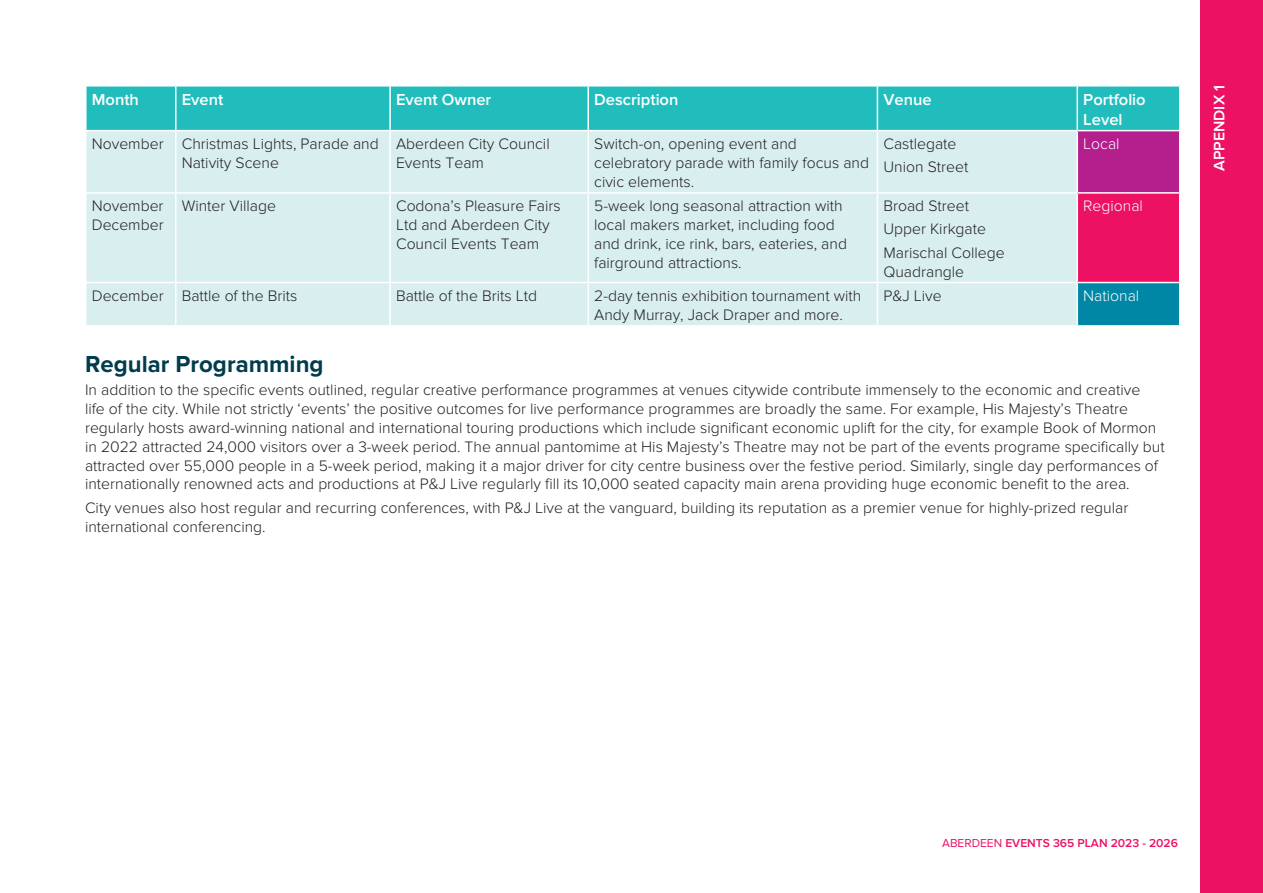
<style>
.page{position:relative;width:1263px;height:893px;background:#fff}
.page>*{position:absolute;margin:0;border:0;box-sizing:border-box;transform-origin:0 0}
.t1{font:700 24px "Proxima Nova";color:#003c4c}
.t2{font:600 16.5px/19.8px "Proxima Nova";color:#fff}
.t3{font:300 15.75px/18.9px "Proxima Nova";color:#231f20}
.t4{font:300 15.75px "Proxima Nova";color:#fff}
.t5{font:600 15.75px "Proxima Nova";color:#fff}
.t6{font:600 12px "Proxima Nova";color:#ec1163}
.s1{font-weight:400}
</style>
<div class="page">
<div style="left:87px;top:87px;width:989px;height:43px;background:#21bdbd"></div>
<div style="left:1077px;top:86px;width:103px;height:45px;background:#21bdbd"></div>
<div style="left:87px;top:131px;width:989px;height:194px;background:#d8eeef"></div>
<div style="left:1077px;top:131px;width:103px;height:62px;background:#b41e8d"></div>
<div style="left:1077px;top:193px;width:103px;height:90px;background:#ec1163"></div>
<div style="left:1077px;top:283px;width:103px;height:43px;background:#0087a5"></div>
<hr style="left:175px;top:87px;width:1px;height:43px;background:#fff">
<hr style="left:389px;top:87px;width:2px;height:43px;background:#fff">
<hr style="left:587px;top:87px;width:2px;height:43px;background:#fff">
<hr style="left:877px;top:87px;width:1px;height:43px;background:#fff">
<hr style="left:1077px;top:85px;width:103px;height:2px;background:#fff">
<hr style="left:1076px;top:87px;width:2px;height:43px;background:#fff">
<hr style="left:1179px;top:87px;width:1px;height:43px;background:#fff">
<hr style="left:1077px;top:130px;width:103px;height:1px;background:#fff">
<hr style="left:175px;top:131px;width:1px;height:61px;background:#fff">
<hr style="left:389px;top:131px;width:2px;height:61px;background:#fff">
<hr style="left:587px;top:131px;width:2px;height:61px;background:#fff">
<hr style="left:877px;top:131px;width:1px;height:61px;background:#fff">
<hr style="left:1076px;top:131px;width:2px;height:61px;background:#fff">
<hr style="left:1179px;top:131px;width:1px;height:61px;background:#fff">
<hr style="left:85px;top:192px;width:91px;height:2px;background:#fff">
<hr style="left:176px;top:192px;width:214px;height:2px;background:#fff">
<hr style="left:175px;top:194px;width:1px;height:88px;background:#fff">
<hr style="left:390px;top:192px;width:198px;height:2px;background:#fff">
<hr style="left:389px;top:194px;width:2px;height:88px;background:#fff">
<hr style="left:588px;top:192px;width:289px;height:2px;background:#fff">
<hr style="left:587px;top:194px;width:2px;height:88px;background:#fff">
<hr style="left:877px;top:192px;width:200px;height:2px;background:#fff">
<hr style="left:877px;top:194px;width:1px;height:88px;background:#fff">
<hr style="left:1077px;top:192px;width:103px;height:2px;background:#fff">
<hr style="left:1076px;top:194px;width:2px;height:88px;background:#fff">
<hr style="left:1179px;top:194px;width:1px;height:88px;background:#fff">
<hr style="left:85px;top:282px;width:91px;height:1px;background:#fff">
<hr style="left:176px;top:282px;width:214px;height:1px;background:#fff">
<hr style="left:175px;top:283px;width:1px;height:42px;background:#fff">
<hr style="left:390px;top:282px;width:198px;height:1px;background:#fff">
<hr style="left:389px;top:283px;width:2px;height:42px;background:#fff">
<hr style="left:588px;top:282px;width:289px;height:1px;background:#fff">
<hr style="left:587px;top:283px;width:2px;height:42px;background:#fff">
<hr style="left:877px;top:282px;width:200px;height:1px;background:#fff">
<hr style="left:877px;top:283px;width:1px;height:42px;background:#fff">
<hr style="left:1077px;top:282px;width:103px;height:1px;background:#fff">
<hr style="left:1076px;top:283px;width:2px;height:42px;background:#fff">
<hr style="left:1179px;top:283px;width:1px;height:42px;background:#fff">
<hr style="left:1077px;top:325px;width:103px;height:2px;background:#fff">
<div style="left:1200px;top:0;width:63px;height:893px;background:#ec1163"></div>
<p class="t2" style="left:92px;top:90px;width:49px">Month</p>
<p class="t2" style="left:182px;top:90px;width:43px">Event</p>
<p class="t2" style="left:396px;top:90px;width:97px">Event Owner</p>
<p class="t2" style="left:594px;top:90px;width:86px">Description</p>
<p class="t2" style="left:883px;top:90px;width:50px">Venue</p>
<p class="t2" style="left:1083px;top:90px;width:64px">Portfolio<br>Level</p>
<p class="t3" style="left:182px;top:135px;width:198px;text-indent:-90px">November Christmas Lights, Parade and<br>Nativity Scene</p>
<p class="t3" style="left:396px;top:135px;width:155px">Aberdeen City Council<br>Events Team</p>
<p class="t3" style="left:594px;top:135px;width:276px">Switch-on, opening event and celebratory parade with family focus and civic elements.</p>
<p class="t3" style="left:883px;top:132px;width:86px;line-height:23.1px">Castlegate<br>Union Street</p>
<p class="t4" style="left:1083px;top:135px;width:38px">Local</p>
<p class="t3" style="left:92px;top:197px;width:73px">November<br>December</p>
<p class="t3" style="left:182px;top:197px;width:96px">Winter Village</p>
<p class="t3" style="left:396px;top:197px;width:166px">Codona’s Pleasure Fairs<br>Ltd and Aberdeen City<br>Council Events Team</p>
<p class="t3" style="left:594px;top:197px;width:254px">5-week long seasonal attraction with local makers market, including food and drink, ice rink, bars, eateries, and fairground attractions.</p>
<p class="t3" style="left:883px;top:195px;width:123px;line-height:23.1px">Broad Street<br>Upper Kirkgate<br>Marischal College</p>
<p class="t4" style="left:1083px;top:197px;width:61px">Regional</p>
<p class="t3" style="left:883px;top:262px;width:82px">Quadrangle</p>
<p class="t3" style="left:92px;top:286px;width:207px">December Battle of the Brits</p>
<p class="t3" style="left:396px;top:286px;width:142px">Battle of the Brits Ltd</p>
<p class="t3" style="left:594px;top:286px;width:269px">2-day tennis exhibition tournament with<br>Andy Murray, Jack Draper and more.</p>
<p class="t3" style="left:883px;top:286px;width:60px">P&amp;J Live</p>
<p class="t4" style="left:1083px;top:287px;width:57px">National</p>
<h1 class="t1" style="left:85px;top:350px;width:240px">Regular Programming</h1>
<p class="t3" style="left:85px;top:380px;width:1081px">In addition to the specific events outlined, regular creative performance programmes at venues citywide contribute immensely to the economic and creative<br>life of the city. While not strictly ‘events’ the positive outcomes for live performance programmes are broadly the same. For example, His Majesty’s Theatre regularly hosts award-winning national and international touring productions which include significant economic uplift for the city, for example Book of Mormon in 2022 attracted 24,000 visitors over a 3-week period. The annual pantomime at His Majesty’s Theatre may not be part of the events programe specifically but attracted over 55,000 people in a 5-week period, making it a major driver for city centre business over the festive period. Similarly, single day performances of internationally renowned acts and productions at P&amp;J Live regularly fill its 10,000 seated capacity main arena providing huge economic benefit to the area.</p>
<p class="t3" style="left:85px;top:498px;width:1045px">City venues also host regular and recurring conferences, with P&amp;J Live at the vanguard, building its reputation as a premier venue for highly-prized regular international conferencing.</p>
<p class="t5" style="left:1210px;top:171px;width:87px;rotate:-90deg">APPENDIX 1</p>
<p class="t6" style="left:942px;top:836px;width:237px"><span class="s1">ABERDEEN</span> EVENTS 365 PLAN 2023 - 2026</p>
</div>
